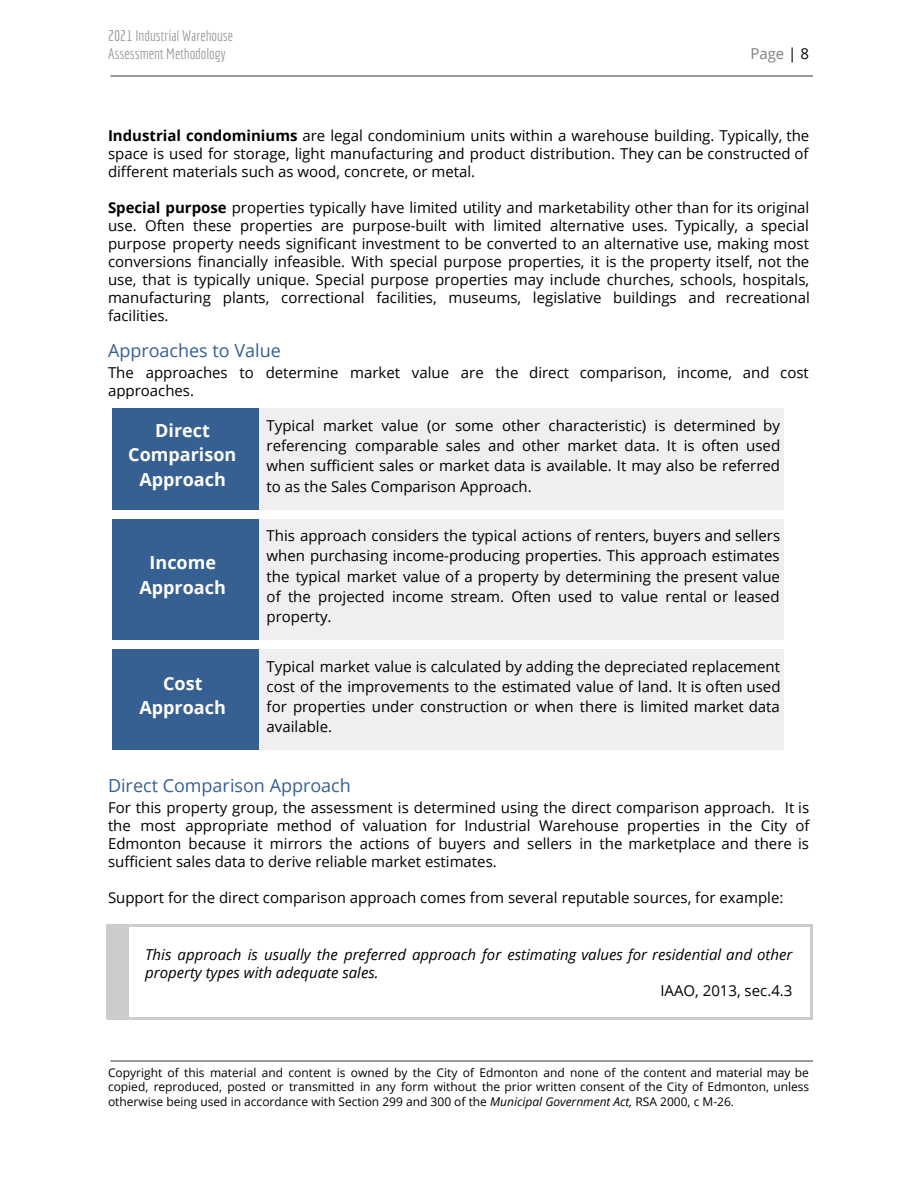
<style>
.page{position:relative;width:918px;height:1188px;background:#fff}
.page>*{position:absolute;margin:0;border:0;box-sizing:border-box;transform-origin:0 0}
.t1{font:700 18px/24.8px "Open Sans";color:#fff;text-align:center}
.t2{font:18px "Open Sans";color:#366091}
.t3{font:15px/18px "Open Sans";color:#000;text-align:justify}
.t4{font:italic 15px/18px "Open Sans";color:#000}
.t5{font:15px/18px "Economica";color:#999}
.t6{font:15px "Open Sans";color:#808080}
.t7{font:12px/14.7px "Open Sans";color:#000;text-align:justify}
.s1{color:#000}
.s2{font-weight:700}
.s3{font-style:italic}
</style>
<div class="page">
<div style="left:108px;top:404px;width:151px;height:110px;background:#366091"></div>
<div style="left:259px;top:404px;width:530px;height:110px;background:#efefef"></div>
<div style="left:108px;top:514px;width:151px;height:131px;background:#366091"></div>
<div style="left:259px;top:514px;width:530px;height:131px;background:#efefef"></div>
<div style="left:108px;top:645px;width:151px;height:110px;background:#366091"></div>
<div style="left:259px;top:645px;width:530px;height:110px;background:#efefef"></div>
<div style="left:259px;top:750px;width:534px;height:9px;background:#fff"></div>
<div style="left:784px;top:640px;width:9px;height:119px;background:#fff"></div>
<div style="left:104px;top:750px;width:155px;height:9px;background:#fff"></div>
<div style="left:104px;top:640px;width:8px;height:119px;background:#fff"></div>
<div style="left:259px;top:640px;width:534px;height:9px;background:#fff"></div>
<div style="left:784px;top:510px;width:9px;height:139px;background:#fff"></div>
<div style="left:104px;top:640px;width:155px;height:9px;background:#fff"></div>
<div style="left:104px;top:510px;width:8px;height:139px;background:#fff"></div>
<div style="left:259px;top:399px;width:534px;height:9px;background:#fff"></div>
<div style="left:259px;top:510px;width:534px;height:9px;background:#fff"></div>
<div style="left:784px;top:399px;width:9px;height:120px;background:#fff"></div>
<div style="left:104px;top:399px;width:155px;height:9px;background:#fff"></div>
<div style="left:104px;top:510px;width:155px;height:9px;background:#fff"></div>
<div style="left:104px;top:399px;width:8px;height:120px;background:#fff"></div>
<div style="left:108px;top:926px;width:19px;height:92px;background:#ccc"></div>
<hr style="left:126px;top:925px;width:686px;height:2px;background:#ccc">
<hr style="left:126px;top:1017px;width:686px;height:2px;background:#ccc">
<hr style="left:810px;top:925px;width:2px;height:94px;background:#ccc">
<hr style="left:107px;top:925px;width:21px;height:2px;background:#ccc">
<hr style="left:107px;top:1017px;width:21px;height:2px;background:#ccc">
<hr style="left:107px;top:925px;width:2px;height:94px;background:#ccc">
<hr style="left:126px;top:925px;width:2px;height:94px;background:#ccc">
<p class="t5" style="left:108px;top:26px;width:127px">2021 Industrial Warehouse<br>Assessment Methodology</p>
<p class="t6" style="left:750px;top:42px;width:60px">Page <span class="s1">| 8</span></p>
<p class="t3" style="left:108px;top:126px;width:703px"><span class="s2">Industrial condominiums</span> are legal condominium units within a warehouse building. Typically, the space is used for storage, light manufacturing and product distribution. They can be constructed of different materials such as wood, concrete, or metal.</p>
<p class="t3" style="left:108px;top:198px;width:703px"><span class="s2">Special purpose</span> properties typically have limited utility and marketability other than for its original use. Often these properties are purpose-built with limited alternative uses. Typically, a special purpose property needs significant investment to be converted to an alternative use, making most conversions financially infeasible. With special purpose properties, it is the property itself, not the use, that is typically unique. Special purpose properties may include churches, schools, hospitals, manufacturing plants, correctional facilities, museums, legislative buildings and recreational facilities.</p>
<p class="t2" style="left:108px;top:337px;width:174px">Approaches to Value</p>
<p class="t3" style="left:108px;top:363px;width:702px">The approaches to determine market value are the direct comparison, income, and cost approaches.</p>
<p class="t1" style="left:128px;top:417px;width:110px">Direct<br>Comparison<br>Approach</p>
<p class="t3" style="left:267px;top:415px;width:515px;line-height:20.2px">Typical market value (or some other characteristic) is determined by referencing comparable sales and other market data. It is often used when sufficient sales or market data is available. It may also be referred to as the Sales Comparison Approach.</p>
<p class="t1" style="left:140px;top:550px;width:88px">Income<br>Approach</p>
<p class="t1" style="left:140px;top:670px;width:88px">Cost<br>Approach</p>
<p class="t3" style="left:267px;top:525px;width:515px;line-height:20.2px">This approach considers the typical actions of renters, buyers and sellers when purchasing income-producing properties. This approach estimates the typical market value of a property by determining the present value of the projected income stream. Often used to value rental or leased property.</p>
<p class="t3" style="left:267px;top:656px;width:515px;line-height:20.2px">Typical market value is calculated by adding the depreciated replacement cost of the improvements to the estimated value of land. It is often used for properties under construction or when there is limited market data available.</p>
<p class="t2" style="left:108px;top:773px;width:244px">Direct Comparison Approach</p>
<p class="t3" style="left:108px;top:799px;width:703px">For this property group, the assessment is determined using the direct comparison approach. It is the most appropriate method of valuation for Industrial Warehouse properties in the City of Edmonton because it mirrors the actions of buyers and sellers in the marketplace and there is sufficient sales data to derive reliable market estimates.</p>
<p class="t3" style="left:108px;top:889px;width:677px">Support for the direct comparison approach comes from several reputable sources, for example:</p>
<p class="t4" style="left:145px;top:945px;width:649px">This approach is usually the preferred approach for estimating values for residential and other property types with adequate sales.</p>
<p class="t3" style="left:660px;top:981px;width:134px">IAAO, 2013, sec.4.3</p>
<p class="t7" style="left:108px;top:1065px;width:703px">Copyright of this material and content is owned by the City of Edmonton and none of the content and material may be copied, reproduced, posted or transmitted in any form without the prior written consent of the City of Edmonton, unless otherwise being used in accordance with Section 299 and 300 of the <span class="s3">Municipal Government Act,</span> RSA 2000, c M-26.</p>
</div>
